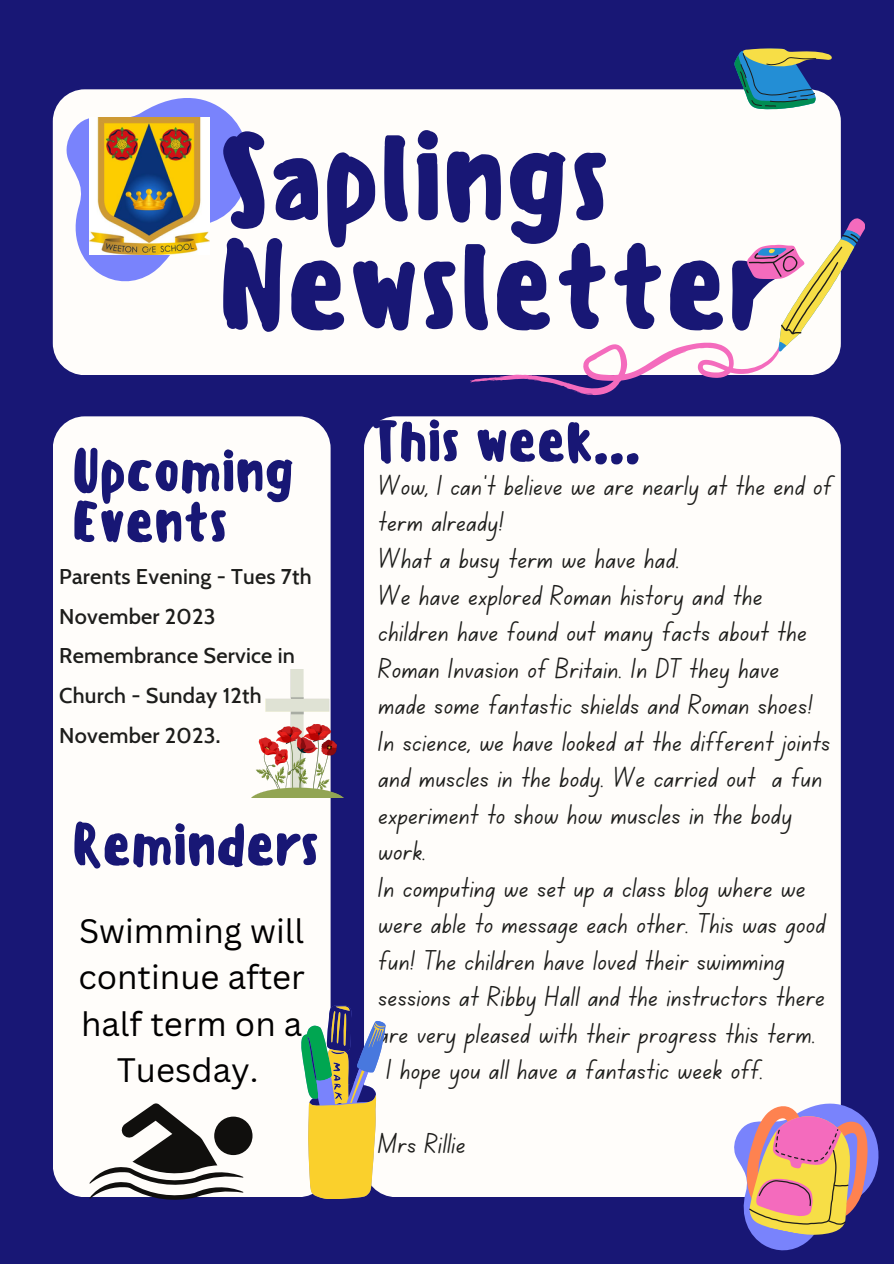
<style>
.page{position:relative;width:894px;height:1264px;background:#fff}
.page>*{position:absolute;margin:0;border:0;box-sizing:border-box;transform-origin:0 0}
.t1{font:500 121.35px/108.8px "Sensei";letter-spacing:-.025em;color:#181775}
.t2{font:500 56.25px/50.4px "Sensei";letter-spacing:-.025em;color:#181775}
.t3{font:33px/46.2px "Canva Sans";color:#000;text-align:center}
.t4{font:28.8px/36.5px "Canva School Font";letter-spacing:.01em;color:#1d1d1b}
.t5{font:500 21.75px/39.6px "Cabin";letter-spacing:.01em;color:#1d1d1b}
</style>
<div class="page">
<div style="left:0;top:0;width:893px;height:1263px;background:#181775"></div>
<div style="left:53px;top:89px;width:787px;height:286px;background:#fffdfa;border-radius:32px"></div>
<div style="left:364px;top:416px;width:476px;height:781px;background:#fffdfa;border-radius:32px"></div>
<div style="left:53px;top:416px;width:277px;height:781px;background:#fffdfa;border-radius:32px"></div>
<svg style="left:52px;top:89px;width:237px;height:234px"></svg>
<svg style="left:470px;top:217px;width:394px;height:178px"></svg>
<svg style="left:301px;top:1005px;width:84px;height:193px"></svg>
<svg style="left:734px;top:1066px;width:145px;height:185px"></svg>
<svg style="left:734px;top:48px;width:98px;height:62px"></svg>
<div style="left:214px;top:1116px;width:38px;height:39px;background:#100f0d;border-radius:50%"></div>
<svg style="left:89px;top:1103px;width:154px;height:96px"></svg>
<img style="left:252px;top:669px;width:91px;height:128px">
<img style="left:89px;top:118px;width:121px;height:136px">
<p class="t1" style="left:217px;top:123px;width:568px">Saplings<br>Newsletter</p>
<p class="t2" style="left:72px;top:446px;width:225px">Upcoming<br>Events</p>
<p class="t5" style="left:59px;top:556px;width:254px">Parents Evening - Tues 7th</p>
<p class="t5" style="left:59px;top:596px;width:158px">November 2023</p>
<p class="t5" style="left:59px;top:636px;width:237px">Remembrance Service in<br>Church - Sunday 12th<br>November 2023.</p>
<p class="t2" style="left:72px;top:820px;width:250px">Reminders</p>
<p class="t3" style="left:78px;top:907px;width:228px">Swimming will continue after half term on a<br>Tuesday.</p>
<p class="t2" style="left:370px;top:416px;width:272px">This week...</p>
<p class="t4" style="left:378px;top:471px;width:455px">Wow, I can’t believe we are nearly at the end of term already!</p>
<p class="t4" style="left:378px;top:544px;width:303px">What a busy term we have had.</p>
<p class="t4" style="left:378px;top:580px;width:436px">We have explored Roman history and the children have found out many facts about the Roman Invasion of Britain. In DT they have made some fantastic shields and Roman shoes!</p>
<p class="t4" style="left:378px;top:726px;width:453px">In science, we have looked at the different joints and muscles in the body. We carried out a fun experiment to show how muscles in the body work.</p>
<p class="t4" style="left:378px;top:872px;width:448px">In computing we set up a class blog where we were able to message each other. This was good fun! The children have loved their swimming sessions at Ribby Hall and the instructors there are very pleased with their progress this term.</p>
<p class="t4" style="left:386px;top:1055px;width:378px">I hope you all have a fantastic week off.</p>
<p class="t4" style="left:378px;top:1128px;width:89px">Mrs Rillie</p>
</div>
